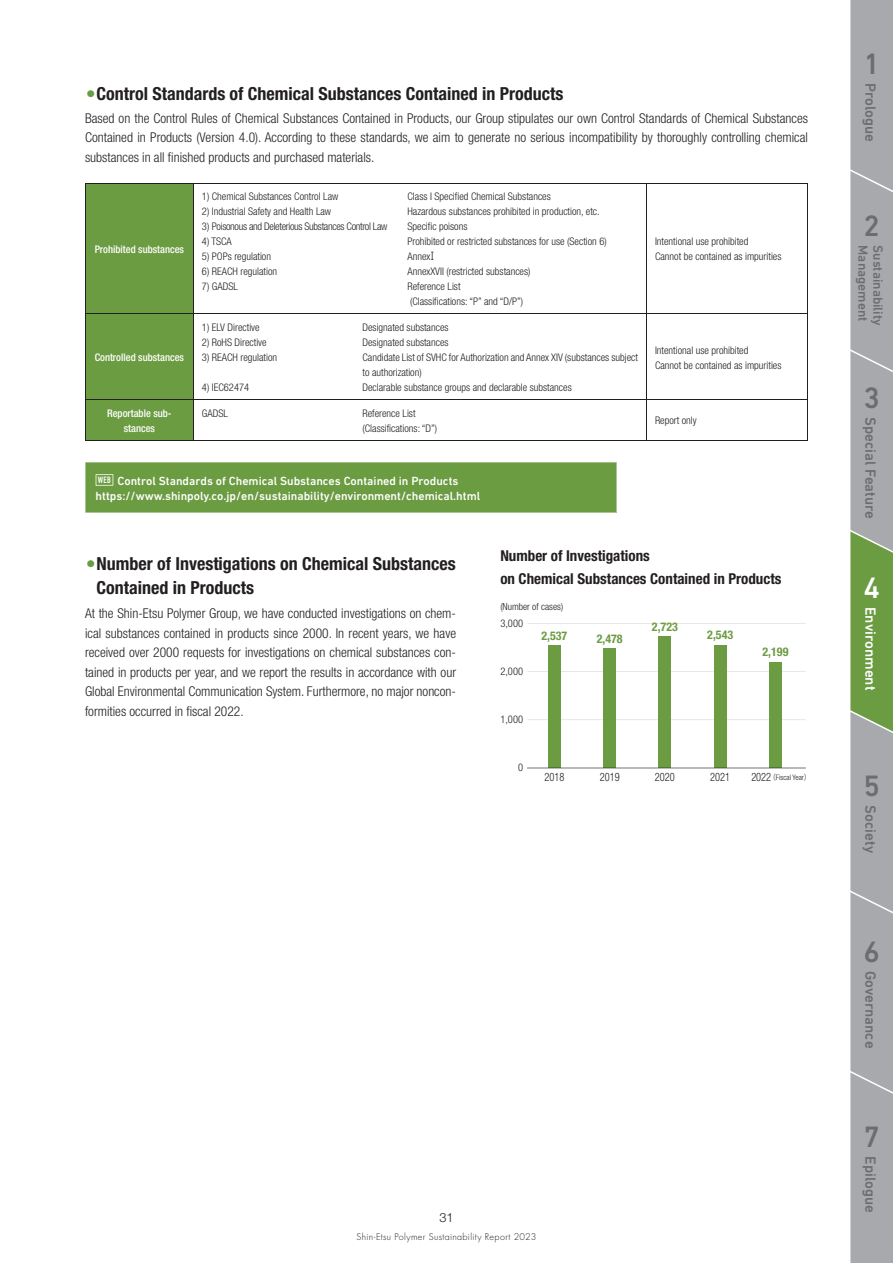
<style>
.page{position:relative;width:893px;height:1263px;background:#fff}
.page>*{position:absolute;margin:0;border:0;box-sizing:border-box;transform-origin:0 0}
.t1{font:500 30px "DIN Next LT Pro";color:#6c6d70}
.t2{font:500 30px "DIN Next LT Pro";color:#fff}
.t3{font:700 condensed 18px/24px "Helvetica Neue LT Std";color:#231f20}
.t4{font:700 condensed 15px/22.5px "Helvetica Neue LT Std";color:#231f20}
.t5{font:500 15px "DIN Next LT Pro";color:#6c6d70}
.t6{font:500 15px "DIN Next LT Pro";color:#fff}
.t7{font:300 condensed 13.5px/19.5px "Helvetica Neue LT Std";color:#231f20;text-align:justify}
.t8{font:500 13.5px "DIN Next LT Pro";color:#6c6d70}
.t9{font:300 12.75px "Helvetica Neue LT Std";color:#231f20}
.t10{font:500 12px "DIN Next LT Pro";color:#fff}
.t11{font:700 condensed 12px "Helvetica Neue LT Std";color:#6c9c42}
.t12{font:300 condensed 11.55px "Helvetica Neue LT Std";color:#231f20;scale:.9 1}
.t13{font:300 condensed 10.5px/15px "Helvetica Neue LT Std";color:#231f20}
.t14{font:500 condensed 10.5px/15px "Helvetica Neue LT Std";color:#fff;text-align:center}
.t15{font:300 condensed 10.5px "Helvetica Neue LT Std";letter-spacing:-.03em;color:#231f20}
.t16{font:300 condensed 9.75px "Helvetica Neue LT Std";color:#231f20}
.t17{font:300 9px "Futura Std";letter-spacing:.04em;color:#231f20}
.t18{font:300 condensed 7.5px "Helvetica Neue LT Std";color:#231f20}
.s1{font-family:"UD Shin Go Pro";font-weight:500;font-stretch:normal;font-size:11.4px;color:#6c9c42}
.s2{font-family:"Shin Go Pro";font-stretch:normal}
.s3{font-family:"DIN Condensed";font-weight:700;font-size:9px}
.s4{font-family:"Koz Go Pr 6 N";font-weight:400;font-stretch:normal}
</style>
<div class="page">
<svg style="left:850px;top:0;width:43px;height:1263px"></svg>
<div style="left:86px;top:184px;width:107px;height:256px;background:#6c9c42"></div>
<hr style="left:646px;top:183px;width:162px;height:1px;background:#231f20">
<hr style="left:807px;top:183px;width:1px;height:131px;background:#231f20">
<hr style="left:646px;top:314px;width:162px;height:1px;background:#231f20">
<hr style="left:807px;top:314px;width:1px;height:85px;background:#231f20">
<hr style="left:646px;top:399px;width:162px;height:1px;background:#231f20">
<hr style="left:807px;top:400px;width:1px;height:40px;background:#231f20">
<hr style="left:646px;top:440px;width:162px;height:1px;background:#231f20">
<hr style="left:85px;top:183px;width:108px;height:1px;background:#231f20">
<hr style="left:85px;top:183px;width:1px;height:131px;background:#231f20">
<hr style="left:85px;top:314px;width:108px;height:1px;background:#231f20">
<hr style="left:85px;top:314px;width:1px;height:85px;background:#231f20">
<hr style="left:85px;top:399px;width:108px;height:1px;background:#231f20">
<hr style="left:85px;top:400px;width:1px;height:40px;background:#231f20">
<hr style="left:85px;top:440px;width:108px;height:1px;background:#231f20">
<hr style="left:193px;top:183px;width:453px;height:1px;background:#231f20">
<hr style="left:193px;top:183px;width:1px;height:131px;background:#231f20">
<hr style="left:646px;top:183px;width:1px;height:131px;background:#231f20">
<hr style="left:193px;top:314px;width:453px;height:1px;background:#231f20">
<hr style="left:193px;top:314px;width:1px;height:85px;background:#231f20">
<hr style="left:646px;top:314px;width:1px;height:85px;background:#231f20">
<hr style="left:193px;top:399px;width:453px;height:1px;background:#231f20">
<hr style="left:193px;top:400px;width:1px;height:40px;background:#231f20">
<hr style="left:646px;top:400px;width:1px;height:40px;background:#231f20">
<hr style="left:193px;top:440px;width:453px;height:1px;background:#231f20">
<div style="left:85px;top:462px;width:532px;height:51px;background:#6c9c42"></div>
<svg style="left:527px;top:671px;width:279px;height:1px"></svg>
<svg style="left:527px;top:623px;width:279px;height:1px"></svg>
<div style="left:769px;top:662px;width:13px;height:106px;background:#6c9c42"></div>
<div style="left:714px;top:646px;width:13px;height:122px;background:#6c9c42"></div>
<div style="left:659px;top:637px;width:12px;height:131px;background:#6c9c42"></div>
<div style="left:603px;top:649px;width:13px;height:119px;background:#6c9c42"></div>
<div style="left:548px;top:646px;width:13px;height:122px;background:#6c9c42"></div>
<svg style="left:527px;top:768px;width:279px;height:1px"></svg>
<h2 class="t3" style="left:85px;top:81px;width:480px"><span class="s1">●</span>Control Standards of Chemical Substances Contained in Products</h2>
<p class="t7" style="left:85px;top:108px;width:724px">Based on the Control Rules of Chemical Substances Contained in Products, our Group stipulates our own Control Standards of Chemical Substances Contained in Products (Version 4.0). According to these standards, we aim to generate no serious incompatibility by thoroughly controlling chemical substances in all finished products and purchased materials.</p>
<p class="t14" style="left:95px;top:241px;width:91px">Prohibited substances</p>
<p class="t14" style="left:95px;top:350px;width:91px">Controlled substances</p>
<p class="t13" style="left:202px;top:189px;width:138px">1) Chemical Substances Control Law</p>
<p class="t13" style="left:407px;top:189px;width:145px">Class I Specified Chemical Substances</p>
<p class="t13" style="left:202px;top:204px;width:131px">2) Industrial Safety and Health Law</p>
<p class="t13" style="left:407px;top:204px;width:194px">Hazardous substances prohibited in production, etc.</p>
<p class="t15" style="left:202px;top:221px;width:187px">3) Poisonous and Deleterious Substances Control Law</p>
<p class="t13" style="left:407px;top:219px;width:62px">Specific poisons</p>
<p class="t13" style="left:202px;top:234px;width:31px">4) TSCA</p>
<p class="t13" style="left:407px;top:234px;width:201px">Prohibited or restricted substances for use (Section 6)</p>
<p class="t13" style="left:202px;top:249px;width:71px">5) POPs regulation</p>
<p class="t13" style="left:407px;top:249px;width:32px">Annex<span class="s2">Ⅰ</span></p>
<p class="t13" style="left:202px;top:264px;width:77px">6) REACH regulation</p>
<p class="t13" style="left:407px;top:264px;width:124px">AnnexXVII (restricted substances)</p>
<p class="t13" style="left:202px;top:279px;width:37px">7) GADSL</p>
<p class="t13" style="left:407px;top:279px;width:117px">Reference List<br>(Classifications: “P” and “D/P”)</p>
<p class="t13" style="left:202px;top:320px;width:59px">1) ELV Directive</p>
<p class="t13" style="left:362px;top:320px;width:88px">Designated substances</p>
<p class="t13" style="left:202px;top:335px;width:66px">2) RoHS Directive</p>
<p class="t13" style="left:362px;top:335px;width:88px">Designated substances</p>
<p class="t13" style="left:202px;top:350px;width:77px">3) REACH regulation</p>
<p class="t13" style="left:362px;top:350px;width:277px">Candidate List of SVHC for Authorization and Annex XIV (substances subject to authorization)</p>
<p class="t13" style="left:202px;top:380px;width:49px">4) IEC62474</p>
<p class="t13" style="left:362px;top:380px;width:211px">Declarable substance groups and declarable substances</p>
<p class="t13" style="left:655px;top:234px;width:128px">Intentional use prohibited<br>Cannot be contained as impurities</p>
<p class="t13" style="left:655px;top:342px;width:128px">Intentional use prohibited<br>Cannot be contained as impurities</p>
<p class="t14" style="left:107px;top:406px;width:66px">Reportable sub&shy;stances</p>
<p class="t13" style="left:202px;top:406px;width:28px">GADSL</p>
<p class="t13" style="left:362px;top:406px;width:76px">Reference List (Classifications: “D”)</p>
<p class="t13" style="left:655px;top:413px;width:43px">Report only</p>
<p class="t10" style="left:98px;top:474px;width:362px"><span class="s3">WEB</span> Control Standards of Chemical Substances Contained in Products</p>
<p class="t10" style="left:96px;top:489px;width:386px">https://www.shinpoly.co.jp/en/sustainability/environment/chemical.html</p>
<h2 class="t3" style="left:96px;top:552px;width:361px;text-indent:-11px"><span class="s1">●</span>Number of Investigations on Chemical Substances<br>Contained in Products</h2>
<p class="t7" style="left:85px;top:603px;width:373px">At the Shin-Etsu Polymer Group, we have conducted investigations on chem&shy;ical substances contained in products since 2000. In recent years, we have received over 2000 requests for investigations on chemical substances con&shy;tained in products per year, and we report the results in accordance with our Global Environmental Communication System. Furthermore, no major noncon&shy;formities occurred in fiscal 2022.</p>
<h3 class="t4" style="left:500px;top:544px;width:283px">Number of Investigations<br>on Chemical Substances Contained in Products</h3>
<p class="t16" style="left:500px;top:601px;width:64px">(Number of cases)</p>
<p class="t13" style="left:500px;top:616px;width:24px">3,000</p>
<p class="t13" style="left:500px;top:664px;width:24px">2,000</p>
<p class="t13" style="left:500px;top:712px;width:24px">1,000</p>
<p class="t11" style="left:541px;top:628px;width:27px">2,537</p>
<p class="t11" style="left:597px;top:631px;width:27px">2,478</p>
<p class="t11" style="left:652px;top:619px;width:27px">2,723</p>
<p class="t11" style="left:707px;top:628px;width:27px">2,543</p>
<p class="t11" style="left:762px;top:644px;width:27px">2,199</p>
<p class="t13" style="left:518px;top:760px;width:7px">0</p>
<p class="t12" style="left:544px;top:770px;width:24px">2018</p>
<p class="t12" style="left:600px;top:770px;width:24px">2019</p>
<p class="t12" style="left:655px;top:770px;width:24px">2020</p>
<p class="t12" style="left:710px;top:770px;width:24px">2021</p>
<p class="t12" style="left:751px;top:770px;width:24px">2022</p>
<p class="t18" style="left:769px;top:773px;width:44px"><span class="s4">（</span>Fiscal Year<span class="s4">）</span></p>
<p class="t9" style="left:439px;top:1210px;width:16px">31</p>
<p class="t17" style="left:357px;top:1231px;width:181px">Shin-Etsu Polymer Sustainability Report 2023</p>
<h1 class="t1" style="left:863px;top:46px;width:18px">1</h1>
<h3 class="t5" style="left:879px;top:83px;width:61px;rotate:90deg">Prologue</h3>
<h1 class="t1" style="left:863px;top:209px;width:18px">2</h1>
<p class="t8" style="left:871px;top:245px;width:78px;rotate:90deg">Management</p>
<p class="t8" style="left:886px;top:245px;width:82px;rotate:90deg">Sustainability</p>
<h1 class="t1" style="left:863px;top:380px;width:18px">3</h1>
<h3 class="t5" style="left:879px;top:417px;width:104px;rotate:90deg">Special Feature</h3>
<h1 class="t2" style="left:863px;top:570px;width:18px">4</h1>
<h3 class="t6" style="left:879px;top:607px;width:85px;rotate:90deg">Environment</h3>
<h1 class="t1" style="left:863px;top:769px;width:18px">5</h1>
<h3 class="t5" style="left:879px;top:805px;width:49px;rotate:90deg">Society</h3>
<h1 class="t1" style="left:863px;top:934px;width:18px">6</h1>
<h3 class="t5" style="left:879px;top:970px;width:79px;rotate:90deg">Governance</h3>
<h1 class="t1" style="left:863px;top:1119px;width:18px">7</h1>
<h3 class="t5" style="left:879px;top:1156px;width:58px;rotate:90deg">Epilogue</h3>
</div>
